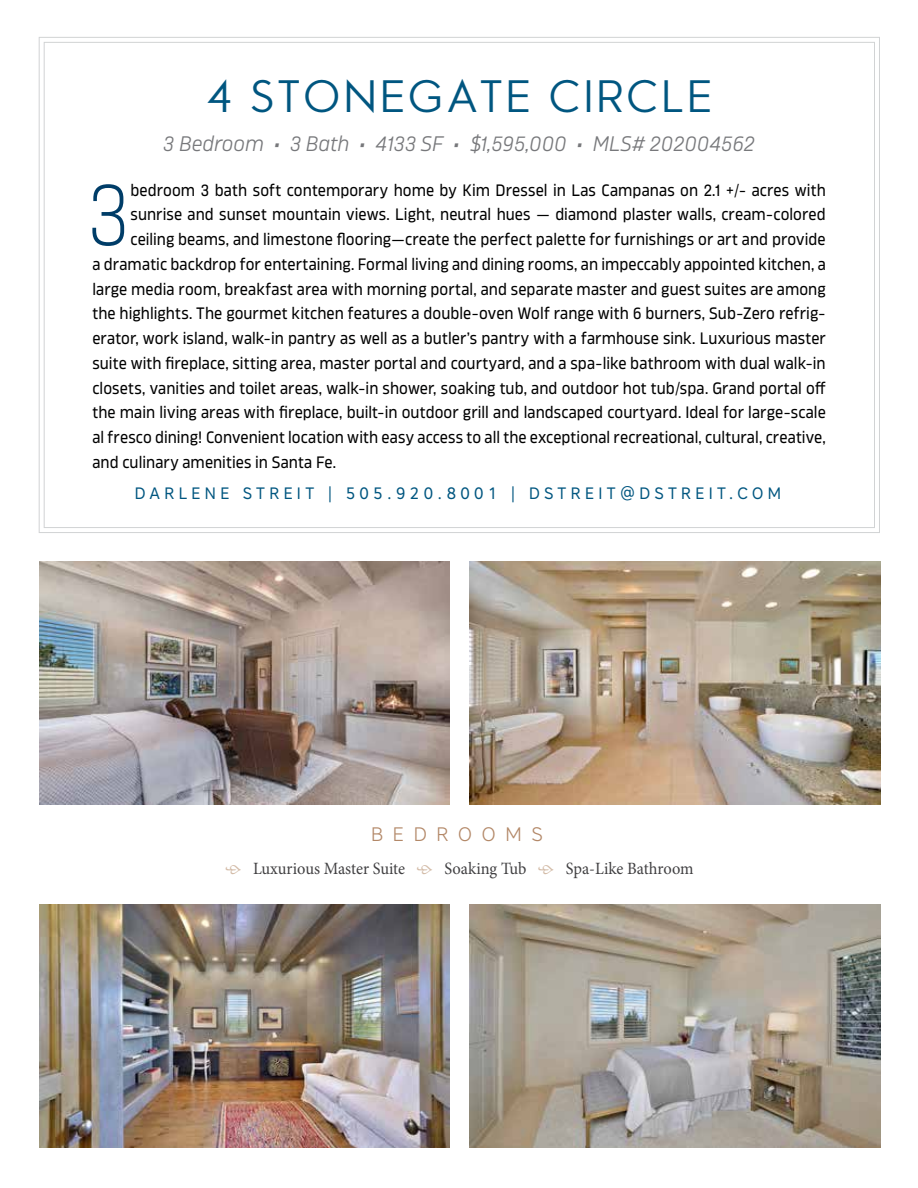
<style>
.page{position:relative;width:918px;height:1188px;background:#fff}
.page>*{position:absolute;margin:0;border:0;box-sizing:border-box;transform-origin:0 0}
.t1{font:300 87.15px "Karibu";color:#003d68;scale:.95 1}
.t2{font:43.5px "Aramis";letter-spacing:.12em;color:#005680}
.t3{font:italic 21px "Karibu";color:#77787b}
.t4{font:300 19.5px "Core Sans A35";letter-spacing:.5em;color:#b38868}
.t5{font:17.25px "Minion Pro";color:#414042;scale:.95 1}
.t6{font:16.5px "Karibu";letter-spacing:.005em;color:#000101;scale:.95 1}
.t7{font:16.5px "Core Sans A45";letter-spacing:.28em;color:#005680;scale:.95 1}
.s1{font-size:18.75px;color:#d3bba7}
</style>
<div class="page">
<svg style="left:38px;top:37px;width:842px;height:496px"></svg>
<img style="left:39px;top:561px;width:410px;height:243px">
<img style="left:470px;top:561px;width:410px;height:243px">
<img style="left:39px;top:905px;width:410px;height:243px">
<img style="left:470px;top:905px;width:410px;height:243px">
<h2 class="t2" style="left:207px;top:65px;width:506px">4 STONEGATE CIRCLE</h2>
<p class="t3" style="left:163px;top:131px;width:593px">3 Bedroom • 3 Bath • 4133 SF • $1,595,000 • MLS# 202004562</p>
<h1 class="t1" style="left:87px;top:160px;width:47px">3</h1>
<p class="t6" style="left:131px;top:179px;width:733px">bedroom 3 bath soft contemporary home by Kim Dressel in Las Campanas on 2.1 +/- acres with</p>
<p class="t6" style="left:131px;top:204px;width:733px">sunrise and sunset mountain views. Light, neutral hues — diamond plaster walls, cream-colored</p>
<p class="t6" style="left:131px;top:229px;width:733px">ceiling beams, and limestone flooring—create the perfect palette for furnishings or art and provide</p>
<p class="t6" style="left:92px;top:254px;width:774px">a dramatic backdrop for entertaining. Formal living and dining rooms, an impeccably appointed kitchen, a</p>
<p class="t6" style="left:92px;top:278px;width:773px">large media room, breakfast area with morning portal, and separate master and guest suites are among</p>
<p class="t6" style="left:92px;top:303px;width:773px">the highlights. The gourmet kitchen features a double-oven Wolf range with 6 burners, Sub-Zero refrig-</p>
<p class="t6" style="left:92px;top:328px;width:774px">erator, work island, walk-in pantry as well as a butler’s pantry with a farmhouse sink. Luxurious master</p>
<p class="t6" style="left:92px;top:353px;width:773px">suite with fireplace, sitting area, master portal and courtyard, and a spa-like bathroom with dual walk-in</p>
<p class="t6" style="left:92px;top:377px;width:773px">closets, vanities and toilet areas, walk-in shower, soaking tub, and outdoor hot tub/spa. Grand portal off</p>
<p class="t6" style="left:92px;top:402px;width:774px">the main living areas with fireplace, built-in outdoor grill and landscaped courtyard. Ideal for large-scale</p>
<p class="t6" style="left:92px;top:427px;width:773px">al fresco dining! Convenient location with easy access to all the exceptional recreational, cultural, creative,</p>
<p class="t6" style="left:92px;top:452px;width:258px">and culinary amenities in Santa Fe.</p>
<p class="t7" style="left:135px;top:483px;width:682px">DARLENE STREIT | 505.920.8001 | DSTREIT@DSTREIT.COM</p>
<p class="t4" style="left:371px;top:821px;width:173px">BEDROOMS</p>
<p class="t5" style="left:225px;top:857px;width:495px"><span class="s1">•</span> Luxurious Master Suite <span class="s1">•</span> Soaking Tub <span class="s1">•</span> Spa-Like Bathroom</p>
</div>
